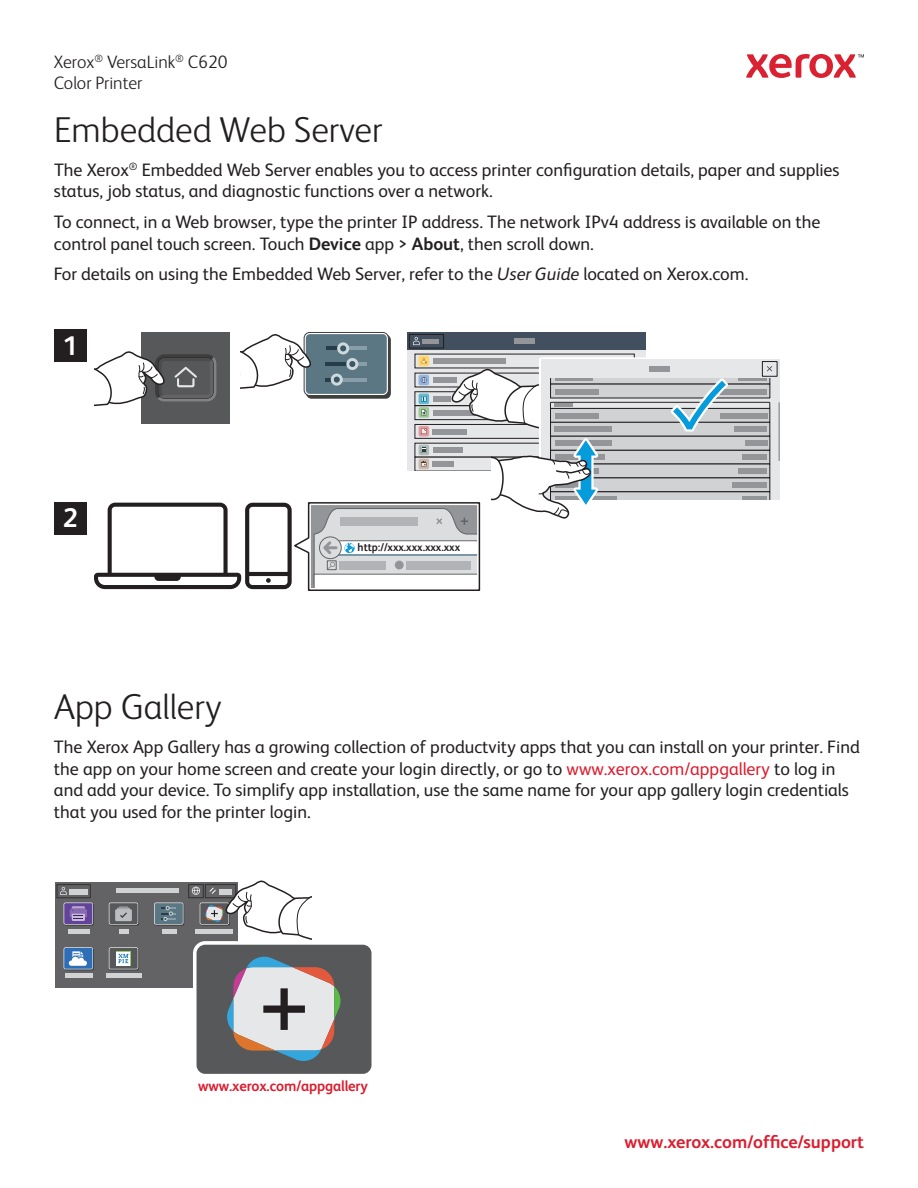
<style>
.page{position:relative;width:918px;height:1188px;background:#fff}
.page>*{position:absolute;margin:0;border:0;box-sizing:border-box;transform-origin:0 0}
.t1{font:300 36px "Xerox Sans";color:#231f20}
.t2{font:700 27px "Xerox Sans";color:#fff}
.t3{font:18px/21.6px "Xerox Sans";color:#231f20}
.t4{font:300 18px/21.6px "Xerox Sans";color:#231f20}
.t5{font:700 18px "Xerox Sans";color:#db1e30}
.t6{font:700 15px "Xerox Sans";letter-spacing:-.005em;color:#db1e30}
.t7{font:700 11.25px "Xerox Sans";color:#231f20;scale:.96 1}
.s1{font-weight:700}
.s2{font-style:italic}
.s3{color:#db1e30}
</style>
<div class="page">
<svg style="left:746px;top:54px;width:118px;height:24px"></svg>
<div style="left:55px;top:883px;width:183px;height:105px;background:#636366"></div>
<hr style="left:116px;top:888px;width:63px;height:4px;background:#d1d2d4">
<hr style="left:68px;top:929px;width:21px;height:4px;background:#d1d2d4">
<div style="left:64px;top:903px;width:30px;height:23px;background:#474748;border-radius:2px"></div>
<svg style="left:64px;top:903px;width:29px;height:22px"></svg>
<div style="left:64px;top:903px;width:28px;height:21px;background:#61439a"></div>
<svg style="left:70px;top:906px;width:17px;height:15px"></svg>
<hr style="left:119px;top:929px;width:10px;height:4px;background:#d1d2d4">
<div style="left:109px;top:903px;width:30px;height:23px;background:#565657;border-radius:2px"></div>
<div style="left:109px;top:903px;width:29px;height:22px;background:#adadad;border-radius:2px"></div>
<div style="left:109px;top:903px;width:29px;height:21px;background:#57585a"></div>
<div style="left:119px;top:906px;width:9px;height:12px;background:#939598"></div>
<div style="left:117px;top:908px;width:13px;height:12px;background:#a8a9ad"></div>
<div style="left:115px;top:909px;width:17px;height:12px;background:#bcbdc0"></div>
<svg style="left:120px;top:912px;width:7px;height:6px"></svg>
<hr style="left:65px;top:974px;width:27px;height:4px;background:#d1d2d4">
<div style="left:64px;top:948px;width:30px;height:22px;background:#a7aaae;border-radius:2px"></div>
<svg style="left:64px;top:947px;width:29px;height:22px"></svg>
<div style="left:64px;top:948px;width:28px;height:21px;background:#2d6eb7"></div>
<svg style="left:69px;top:951px;width:18px;height:15px"></svg>
<hr style="left:106px;top:974px;width:36px;height:4px;background:#d1d2d4">
<svg style="left:109px;top:948px;width:30px;height:22px"></svg>
<div style="left:109px;top:947px;width:29px;height:22px;background:#c1c1c2;border-radius:2px"></div>
<div style="left:109px;top:948px;width:29px;height:21px;background:#57585a"></div>
<svg style="left:116px;top:951px;width:15px;height:15px"></svg>
<svg style="left:117px;top:952px;width:13px;height:13px"></svg>
<svg style="left:118px;top:954px;width:12px;height:9px"></svg>
<hr style="left:162px;top:929px;width:15px;height:4px;background:#d1d2d4">
<div style="left:155px;top:903px;width:29px;height:23px;background:#69696a;border-radius:2px"></div>
<svg style="left:154px;top:903px;width:29px;height:22px"></svg>
<div style="left:155px;top:903px;width:28px;height:21px;background:#5c7784"></div>
<svg style="left:162px;top:906px;width:14px;height:15px"></svg>
<div style="left:57px;top:884px;width:34px;height:14px;border:1px solid #312f30"></div>
<svg style="left:60px;top:887px;width:7px;height:8px"></svg>
<div style="left:69px;top:889px;width:18px;height:5px;background:#d1d2d4"></div>
<div style="left:188px;top:884px;width:16px;height:14px;border:1px solid #312f30"></div>
<div style="left:193px;top:941px;width:182px;height:137px;background:linear-gradient(to right,#fcfcfc,#fff);border-radius:12px"></div>
<div style="left:197px;top:945px;width:175px;height:129px;background:#57585a;border-radius:9px"></div>
<svg style="left:227px;top:956px;width:114px;height:105px"></svg>
<svg style="left:192px;top:880px;width:120px;height:60px"></svg>
<div style="left:407px;top:332px;width:239px;height:18px;background:#424f5e"></div>
<svg style="left:94px;top:333px;width:686px;height:258px"></svg>
<div style="left:54px;top:502px;width:33px;height:33px;background:#231f20"></div>
<div style="left:54px;top:329px;width:33px;height:33px;background:#231f20"></div>
<p class="t4" style="left:54px;top:53px;width:175px">Xerox<sup>®</sup> VersaLink<sup>®</sup> C620<br>Color Printer</p>
<h1 class="t1" style="left:54px;top:117px;width:330px">Embedded Web Server</h1>
<p class="t3" style="left:54px;top:161px;width:787px">The Xerox<sup>®</sup> Embedded Web Server enables you to access printer configuration details, paper and supplies status, job status, and diagnostic functions over a network.</p>
<p class="t3" style="left:54px;top:213px;width:768px">To connect, in a Web browser, type the printer IP address. The network IPv4 address is available on the control panel touch screen. Touch <span class="s1">Device</span> app &gt; <span class="s1">About</span>, then scroll down.</p>
<p class="t3" style="left:54px;top:265px;width:696px">For details on using the Embedded Web Server, refer to the <span class="s2">User Guide</span> located on Xerox.com.</p>
<h2 class="t2" style="left:63px;top:332px;width:17px">1</h2>
<h2 class="t2" style="left:63px;top:505px;width:17px">2</h2>
<h1 class="t1" style="left:54px;top:693px;width:169px">App Gallery</h1>
<p class="t7" style="left:358px;top:542px;width:108px">http://xxx.xxx.xxx.xxx</p>
<p class="t3" style="left:54px;top:738px;width:807px">The Xerox App Gallery has a growing collection of productvity apps that you can install on your printer. Find the app on your home screen and create your login directly, or go to <span class="s3">www.xerox.com/appgallery</span> to log in and add your device. To simplify app installation, use the same name for your app gallery login credentials that you used for the printer login.</p>
<p class="t6" style="left:198px;top:1079px;width:172px">www.xerox.com/appgallery</p>
<p class="t5" style="left:625px;top:1133px;width:241px">www.xerox.com/office/support</p>
</div>
